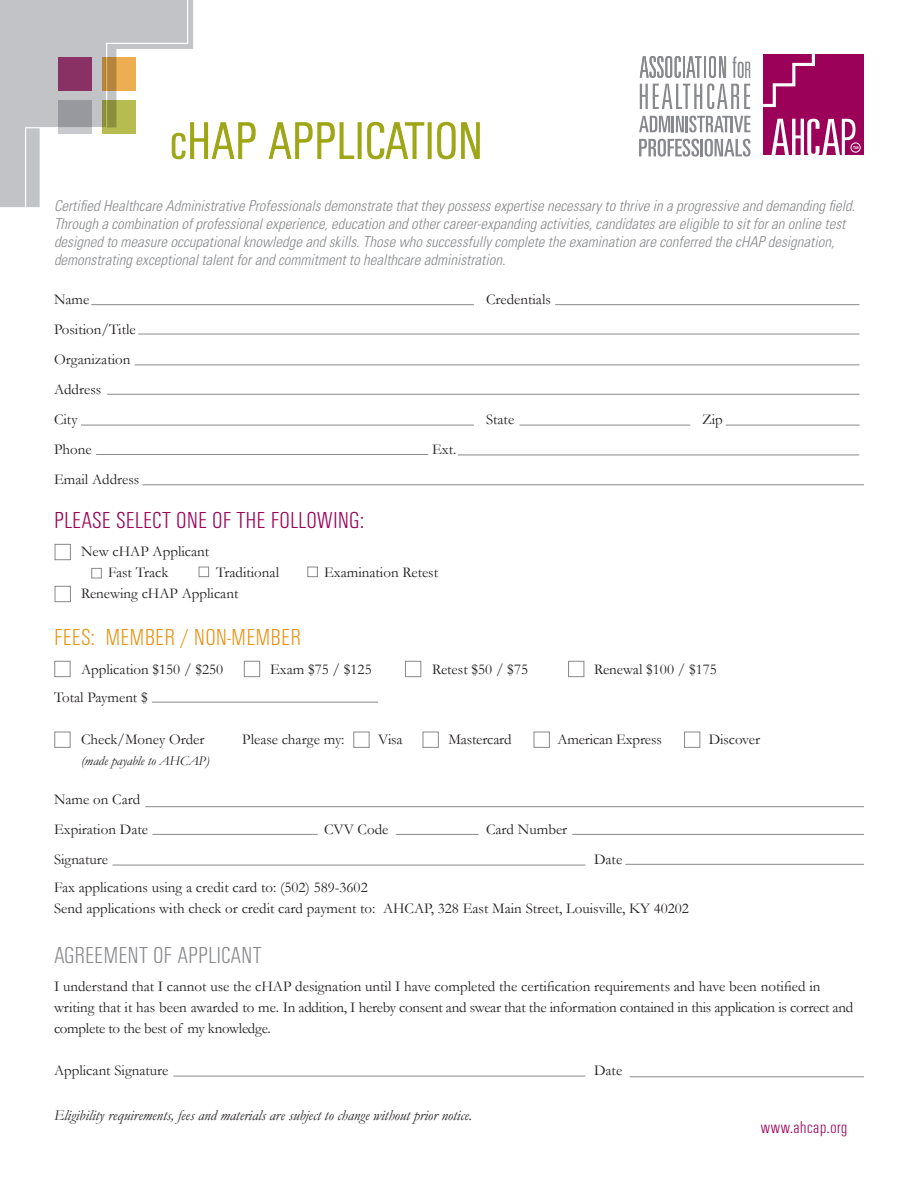
<style>
.page{position:relative;width:918px;height:1188px;background:#fff}
.page>*{position:absolute;margin:0;border:0;box-sizing:border-box;transform-origin:0 0}
.t1{font:53.4px "Univers Light Cond DTC";letter-spacing:-.005em;color:#9ea615}
.t2{font:24px "Univers Light Cond DTC";color:#9c0159}
.t3{font:24px "Univers Light Cond DTC";color:#e89418}
.t4{font:24px "Univers Light Cond DTC";color:#87898c}
.t5{font:18px "Univers Light Cond DTC";color:#9c0159}
.t6{font:15px/30px "Garamond";color:#231f20}
.t7{font:italic 300 condensed 15px/18px "Univers";color:#87898c}
.t8{font:italic 15px "Garamond";color:#231f20}
.t9{font:italic 13.5px "Garamond";color:#231f20}
</style>
<div class="page">
<hr style="left:91px;top:304px;width:383px;height:1px;background:#87898c">
<hr style="left:555px;top:304px;width:304px;height:1px;background:#87898c">
<hr style="left:138px;top:334px;width:722px;height:1px;background:#87898c">
<hr style="left:135px;top:365px;width:724px;height:1px;background:#87898c">
<hr style="left:142px;top:484px;width:722px;height:1px;background:#87898c">
<hr style="left:145px;top:806px;width:719px;height:1px;background:#87898c">
<hr style="left:173px;top:1076px;width:412px;height:1px;background:#87898c">
<hr style="left:113px;top:865px;width:472px;height:1px;background:#87898c">
<hr style="left:152px;top:834px;width:166px;height:1px;background:#87898c">
<hr style="left:572px;top:834px;width:292px;height:1px;background:#87898c">
<hr style="left:396px;top:834px;width:83px;height:1px;background:#87898c">
<hr style="left:107px;top:394px;width:753px;height:1px;background:#87898c">
<hr style="left:81px;top:425px;width:393px;height:1px;background:#87898c">
<hr style="left:96px;top:454px;width:332px;height:1px;background:#87898c">
<hr style="left:458px;top:455px;width:401px;height:1px;background:#87898c">
<hr style="left:519px;top:425px;width:171px;height:1px;background:#87898c">
<hr style="left:726px;top:425px;width:134px;height:1px;background:#87898c">
<hr style="left:152px;top:702px;width:226px;height:1px;background:#87898c">
<div style="left:55px;top:544px;width:16px;height:16px;border:1px solid #87898c"></div>
<div style="left:55px;top:586px;width:16px;height:16px;border:1px solid #87898c"></div>
<div style="left:54px;top:661px;width:16px;height:16px;border:1px solid #87898c"></div>
<div style="left:54px;top:732px;width:16px;height:16px;border:1px solid #87898c"></div>
<div style="left:244px;top:661px;width:16px;height:16px;border:1px solid #87898c"></div>
<div style="left:405px;top:661px;width:16px;height:16px;border:1px solid #87898c"></div>
<div style="left:353px;top:732px;width:17px;height:16px;border:1px solid #87898c"></div>
<div style="left:423px;top:732px;width:16px;height:16px;border:1px solid #87898c"></div>
<div style="left:534px;top:732px;width:16px;height:16px;border:1px solid #87898c"></div>
<div style="left:684px;top:732px;width:16px;height:16px;border:1px solid #87898c"></div>
<div style="left:568px;top:661px;width:16px;height:16px;border:1px solid #87898c"></div>
<div style="left:91px;top:568px;width:11px;height:10px;border:1px solid #87898c"></div>
<div style="left:199px;top:567px;width:10px;height:10px;border:1px solid #87898c"></div>
<div style="left:307px;top:567px;width:11px;height:10px;border:1px solid #87898c"></div>
<svg style="left:639px;top:139px;width:112px;height:18px"></svg>
<svg style="left:639px;top:116px;width:111px;height:16px"></svg>
<svg style="left:640px;top:56px;width:110px;height:53px"></svg>
<div style="left:763px;top:54px;width:101px;height:101px;background:#9c0159"></div>
<svg style="left:763px;top:54px;width:52px;height:54px"></svg>
<svg style="left:771px;top:119px;width:87px;height:36px"></svg>
<div style="left:851px;top:143px;width:9px;height:9px;border:1px solid #fff;border-radius:50%"></div>
<svg style="left:0;top:0;width:256px;height:208px"></svg>
<svg style="left:268px;top:122px;width:87px;height:37px"></svg>
<svg style="left:367px;top:121px;width:58px;height:39px"></svg>
<svg style="left:437px;top:121px;width:43px;height:39px"></svg>
<hr style="left:625px;top:864px;width:239px;height:1px;background:#87898c">
<hr style="left:630px;top:1076px;width:234px;height:1px;background:#87898c">
<h1 class="t1" style="left:169px;top:113px;width:316px">cHAP APPLICATION</h1>
<p class="t7" style="left:54px;top:196px;width:803px">Certified Healthcare Administrative Professionals demonstrate that they possess expertise necessary to thrive in a progressive and demanding field.<br>Through a combination of professional experience, education and other career-expanding activities, candidates are eligible to sit for an online test designed to measure occupational knowledge and skills. Those who successfully complete the examination are conferred the cHAP designation, demonstrating exceptional talent for and commitment to healthcare administration.</p>
<p class="t6" style="left:54px;top:284px;width:37px">Name</p>
<p class="t6" style="left:486px;top:284px;width:66px">Credentials</p>
<p class="t6" style="left:54px;top:314px;width:83px">Position/Title<br>Organization<br>Address<br>City</p>
<p class="t6" style="left:486px;top:404px;width:30px">State</p>
<p class="t6" style="left:702px;top:404px;width:22px">Zip</p>
<p class="t6" style="left:54px;top:434px;width:39px">Phone</p>
<p class="t6" style="left:432px;top:434px;width:26px">Ext.</p>
<p class="t6" style="left:54px;top:464px;width:87px">Email Address</p>
<h2 class="t2" style="left:54px;top:507px;width:312px">PLEASE SELECT ONE OF THE FOLLOWING:</h2>
<p class="t6" style="left:108px;top:541px;width:103px;line-height:21px;text-indent:-27px">New cHAP Applicant<br>Fast Track</p>
<p class="t6" style="left:216px;top:557px;width:65px">Traditional</p>
<p class="t6" style="left:324px;top:557px;width:116px">Examination Retest</p>
<p class="t6" style="left:81px;top:578px;width:159px">Renewing cHAP Applicant</p>
<h2 class="t3" style="left:54px;top:624px;width:249px">FEES: MEMBER / NON-MEMBER</h2>
<p class="t6" style="left:81px;top:654px;width:144px">Application $150 / $250</p>
<p class="t6" style="left:270px;top:654px;width:103px">Exam $75 / $125</p>
<p class="t6" style="left:432px;top:654px;width:98px">Retest $50 / $75</p>
<p class="t6" style="left:594px;top:654px;width:124px">Renewal $100 / $175</p>
<p class="t6" style="left:54px;top:682px;width:95px">Total Payment $</p>
<p class="t6" style="left:81px;top:724px;width:125px">Check/Money Order</p>
<p class="t6" style="left:242px;top:724px;width:104px">Please charge my:</p>
<p class="t6" style="left:378px;top:724px;width:26px">Visa</p>
<p class="t6" style="left:448px;top:724px;width:65px">Mastercard</p>
<p class="t6" style="left:557px;top:724px;width:106px">American Express</p>
<p class="t6" style="left:709px;top:724px;width:53px">Discover</p>
<p class="t9" style="left:81px;top:753px;width:130px">(made payable to AHCAP)</p>
<p class="t6" style="left:54px;top:784px;width:96px">Name on Card<br>Expiration Date</p>
<p class="t6" style="left:324px;top:814px;width:66px">CVV Code</p>
<p class="t6" style="left:486px;top:814px;width:83px">Card Number</p>
<p class="t6" style="left:54px;top:844px;width:56px">Signature</p>
<p class="t6" style="left:594px;top:844px;width:30px">Date</p>
<p class="t6" style="left:54px;top:876px;width:636px;line-height:21px">Fax applications using a credit card to: (502) 589-3602<br>Send applications with check or credit card payment to: AHCAP, 328 East Main Street, Louisville, KY 40202</p>
<h2 class="t4" style="left:54px;top:942px;width:209px">AGREEMENT OF APPLICANT</h2>
<p class="t6" style="left:54px;top:976px;width:801px;line-height:21px">I understand that I cannot use the cHAP designation until I have completed the certification requirements and have been notified in writing that it has been awarded to me. In addition, I hereby consent and swear that the information contained in this application is correct and complete to the best of my knowledge.</p>
<p class="t6" style="left:54px;top:1055px;width:116px">Applicant Signature</p>
<p class="t6" style="left:594px;top:1055px;width:30px">Date</p>
<p class="t8" style="left:54px;top:1106px;width:420px">Eligibility requirements, fees and materials are subject to change without prior notice.</p>
<p class="t5" style="left:760px;top:1118px;width:89px">www.ahcap.org</p>
</div>
